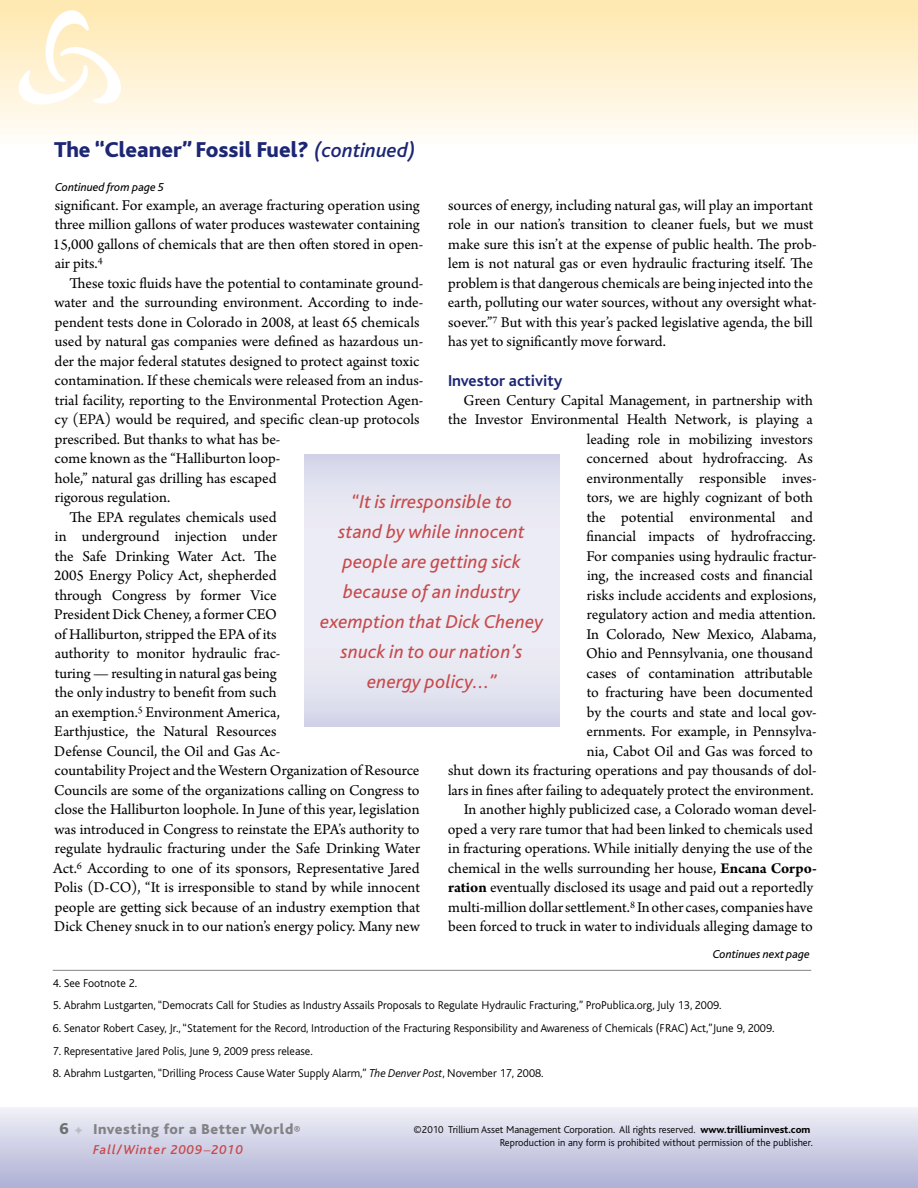
<style>
.page{position:relative;width:918px;height:1188px;background:#fff}
.page>*{position:absolute;margin:0;border:0;box-sizing:border-box;transform-origin:0 0}
.t1{font:800 22.5px "Bliss";color:#1c2674}
.t2{font:italic 19.5px/30px "Bliss";letter-spacing:.01em;color:#c74a4b;text-align:center}
.t3{font:700 16.5px "Bliss";color:#1c2674}
.t4{font:15.75px/19.5px "Arno Pro";color:#000}
.t5{font:800 15px "Bliss";letter-spacing:.04em;color:#808285}
.t6{font:italic 500 13.5px "Bliss";letter-spacing:.08em;color:#c74a4b}
.t7{font:italic 12px "Bliss";color:#000}
.t8{font:300 11.85px "Bliss";color:#000}
.t9{font:300 10.5px/13.5px "Bliss";color:#000;text-align:right}
.s1{font-weight:500;font-style:italic;font-size:21px}
.s2{font-weight:700}
.s3{font-style:italic}
.s4{font-size:16.5px;color:#6d6f71}
.s5{color:#bcbdc0}
.s6{font-size:12px}
.s7{font-family:"Arno Pro";font-weight:400;font-style:normal;font-size:15.75px}
.s8{font-weight:800}
</style>
<div class="page">
<div style="left:0;top:1107px;width:918px;height:81px;background:linear-gradient(to bottom,#f1f0f7,#adafd4)"></div>
<div style="left:0;top:0;width:918px;height:154px;background:linear-gradient(to bottom,#ffe8ad,#fffefe)"></div>
<svg style="left:17px;top:8px;width:104px;height:100px"></svg>
<svg style="left:917px;top:1107px;width:1px;height:81px"></svg>
<svg style="left:304px;top:454px;width:255px;height:272px;background:#e6e6f2"></svg>
<hr style="left:53px;top:970px;width:758px;height:1px;background:#808285">
<h1 class="t1" style="left:54px;top:138px;width:364px">The “Cleaner” Fossil Fuel? <span class="s1">(continued)</span></h1>
<p class="t4" style="left:53px;top:196px;width:372px">significant. For example, an average fracturing operation using three million gallons of water produces wastewater containing 15,000 gallons of chemicals that are then often stored in open&shy;air pits.<sup>4</sup></p>
<p class="t4" style="left:69px;top:274px;width:355px">These toxic fluids have the potential to contaminate ground-</p>
<p class="t4" style="left:55px;top:294px;width:370px">water and the surrounding environment. According to inde-</p>
<p class="t4" style="left:55px;top:313px;width:366px">pendent tests done in Colorado in 2008, at least 65 chemicals</p>
<p class="t4" style="left:55px;top:333px;width:370px">used by natural gas companies were defined as hazardous un-</p>
<p class="t4" style="left:55px;top:352px;width:367px">der the major federal statutes designed to protect against toxic</p>
<p class="t4" style="left:55px;top:372px;width:370px">contamination. If these chemicals were released from an indus-</p>
<p class="t4" style="left:55px;top:391px;width:370px">trial facility, reporting to the Environmental Protection Agen-</p>
<p class="t4" style="left:55px;top:411px;width:367px">cy (EPA) would be required, and specific clean-up protocols</p>
<p class="t4" style="left:55px;top:430px;width:227px">prescribed. But thanks to what has be-</p>
<p class="t4" style="left:55px;top:450px;width:227px">come known as the “Halliburton loop-</p>
<p class="t4" style="left:55px;top:469px;width:223px">hole,” natural gas drilling has escaped</p>
<p class="t4" style="left:55px;top:489px;width:117px">rigorous regulation.</p>
<p class="t4" style="left:69px;top:508px;width:209px">The EPA regulates chemicals used</p>
<p class="t4" style="left:55px;top:528px;width:224px">in underground injection under</p>
<p class="t4" style="left:55px;top:547px;width:223px">the Safe Drinking Water Act. The</p>
<p class="t4" style="left:54px;top:567px;width:224px">2005 Energy Policy Act, shepherded</p>
<p class="t4" style="left:55px;top:586px;width:223px">through Congress by former Vice</p>
<p class="t4" style="left:54px;top:606px;width:224px">President Dick Cheney, a former CEO</p>
<p class="t4" style="left:55px;top:625px;width:224px">of Halliburton, stripped the EPA of its</p>
<p class="t4" style="left:55px;top:645px;width:227px">authority to monitor hydraulic frac-</p>
<p class="t4" style="left:55px;top:664px;width:224px">turing — resulting in natural gas being</p>
<p class="t4" style="left:55px;top:684px;width:223px">the only industry to benefit from such</p>
<p class="t4" style="left:55px;top:703px;width:227px">an exemption.<sup>5</sup> Environment America,</p>
<p class="t4" style="left:54px;top:723px;width:224px">Earthjustice, the Natural Resources</p>
<p class="t4" style="left:54px;top:742px;width:228px">Defense Council, the Oil and Gas Ac-</p>
<p class="t4" style="left:55px;top:762px;width:367px">countability Project and the Western Organization of Resource</p>
<p class="t4" style="left:54px;top:781px;width:367px">Councils are some of the organizations calling on Congress to</p>
<p class="t4" style="left:55px;top:801px;width:367px">close the Halliburton loophole. In June of this year, legislation</p>
<p class="t4" style="left:55px;top:820px;width:367px">was introduced in Congress to reinstate the EPA’s authority to</p>
<p class="t4" style="left:55px;top:840px;width:367px">regulate hydraulic fracturing under the Safe Drinking Water</p>
<p class="t4" style="left:53px;top:859px;width:368px">Act.<sup>6</sup> According to one of its sponsors, Representative Jared</p>
<p class="t4" style="left:54px;top:879px;width:367px">Polis (D-CO), “It is irresponsible to stand by while innocent</p>
<p class="t4" style="left:55px;top:898px;width:367px">people are getting sick because of an industry exemption that</p>
<p class="t4" style="left:54px;top:918px;width:367px">Dick Cheney snuck in to our nation’s energy policy. Many new</p>
<p class="t7" style="left:55px;top:180px;width:111px">Continued from page 5</p>
<p class="t4" style="left:448px;top:196px;width:370px">sources of energy, including natural gas, will play an important role in our nation’s transition to cleaner fuels, but we must make sure this isn’t at the expense of public health. The prob&shy;lem is not natural gas or even hydraulic fracturing itself. The problem is that dangerous chemicals are being injected into the earth, polluting our water sources, without any oversight what&shy;soever.”<sup>7</sup> But with this year’s packed legislative agenda, the bill has yet to significantly move forward.</p>
<p class="t3" style="left:448px;top:372px;width:116px">Investor activity</p>
<p class="t4" style="left:448px;top:391px;width:371px;text-align:right">Green Century Capital Management, in partnership with the Investor Environmental Health Network, is playing a leading role in mobilizing investors<br>concerned about hydrofraccing. As<br>environmentally responsible inves-<br>tors, we are highly cognizant of both<br>the potential environmental and<br>financial impacts of hydrofraccing.<br>For companies using hydraulic fractur-<br>ing, the increased costs and financial<br>risks include accidents and explosions,<br>regulatory action and media attention.<br>In Colorado, New Mexico, Alabama,<br>Ohio and Pennsylvania, one thousand<br>cases of contamination attributable<br>to fracturing have been documented<br>by the courts and state and local gov-<br>ernments. For example, in Pennsylva-<br>nia, Cabot Oil and Gas was forced to<br>shut down its fracturing operations and pay thousands of dol&shy;lars in fines after failing to adequately protect the environment.<br>In another highly publicized case, a Colorado woman devel&shy;oped a very rare tumor that had been linked to chemicals used in fracturing operations. While initially denying the use of the chemical in the wells surrounding her house, <span class="s2">Encana Corpo&shy;ration</span> eventually disclosed its usage and paid out a reportedly multi-million dollar settlement.<sup>8</sup> In other cases, companies have been forced to truck in water to individuals alleging damage to</p>
<p class="t2" style="left:320px;top:487px;width:225px">“It is irresponsible to<br>stand by while innocent people are getting sick because of an industry exemption that Dick Cheney snuck in to our nation’s energy policy...”</p>
<p class="t7" style="left:713px;top:948px;width:99px">Continues next page</p>
<p class="t8" style="left:53px;top:977px;width:86px">4. See Footnote 2.</p>
<p class="t8" style="left:53px;top:999px;width:670px">5. Abrahm Lustgarten, “Democrats Call for Studies as Industry Assails Proposals to Regulate Hydraulic Fracturing,” ProPublica.org, July 13, 2009.</p>
<p class="t8" style="left:53px;top:1022px;width:723px">6. Senator Robert Casey, Jr., “Statement for the Record, Introduction of the Fracturing Responsibility and Awareness of Chemicals (FRAC) Act,”June 9, 2009.</p>
<p class="t8" style="left:53px;top:1044px;width:261px">7. Representative Jared Polis, June 9, 2009 press release.</p>
<p class="t8" style="left:53px;top:1067px;width:492px">8. Abrahm Lustgarten, “Drilling Process Cause Water Supply Alarm,” <span class="s3">The Denver Post</span>, November 17, 2008.</p>
<p class="t5" style="left:60px;top:1122px;width:243px"><span class="s4">6</span> <span class="s5">✦</span> Investing for a Better World<span class="s6">®</span></p>
<p class="t6" style="left:93px;top:1142px;width:151px">Fall/Winter 2009<span class="s7">–</span>2010</p>
<p class="t9" style="left:414px;top:1123px;width:401px">©2010 Trillium Asset Management Corporation. All rights reserved. <span class="s8">www.trilliuminvest.com<br></span>Reproduction in any form is prohibited without permission of the publisher.</p>
</div>
